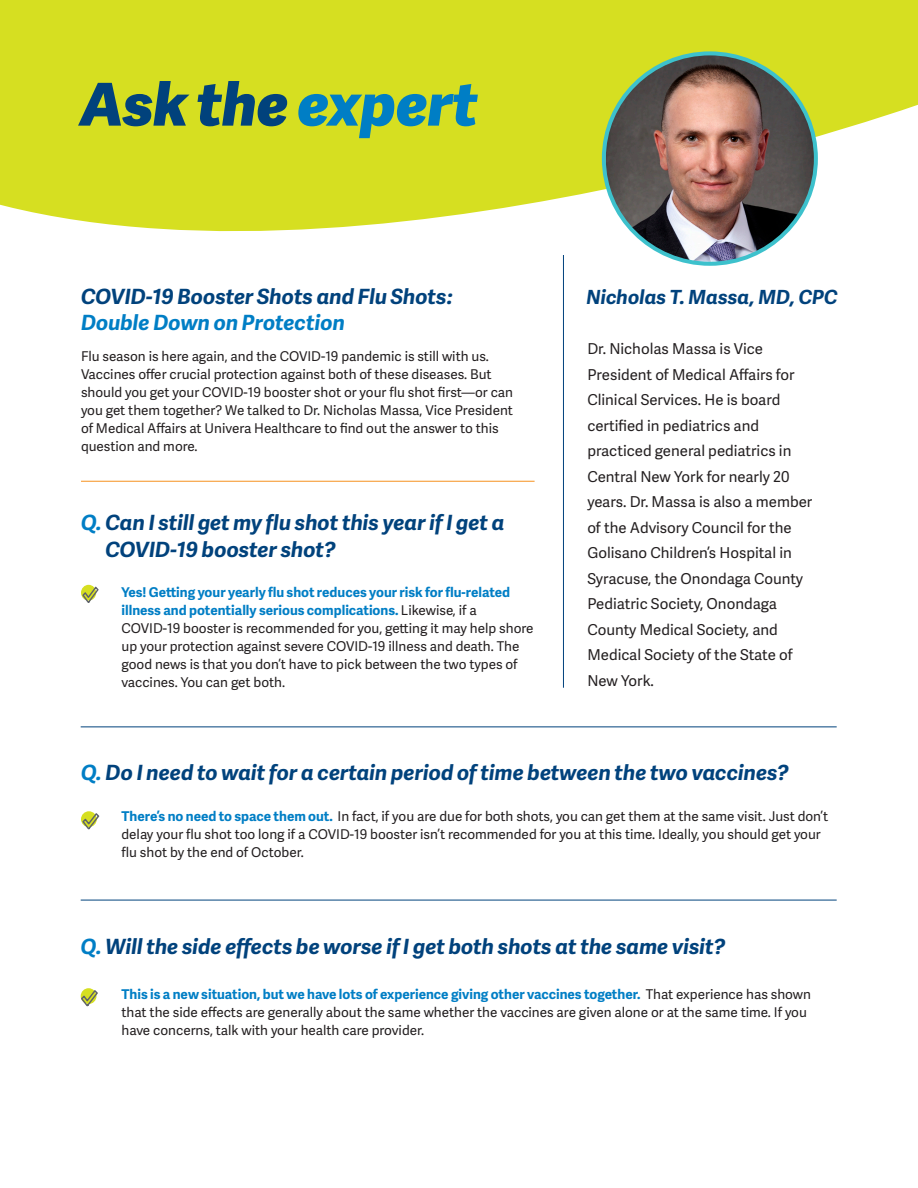
<style>
.page{position:relative;width:918px;height:1188px;background:#fff}
.page>*{position:absolute;margin:0;border:0;box-sizing:border-box;transform-origin:0 0}
.t1{font:italic 800 59.1px "Adelle Sans";color:#01427c}
.t2{font:italic 700 21px/27px "Adelle Sans";color:#01427c}
.t3{font:italic 700 21px "Adelle Sans";color:#007ec5}
.t4{font:italic 700 19.5px "Adelle Sans";color:#01427c}
.t5{font:15px/25.5px "Adelle Sans";color:#231f20}
.t6{font:13.5px/18px "Adelle Sans";color:#231f20}
.s1{color:#007ec5}
.s2{font-weight:700;color:#007ec5}
</style>
<div class="page">
<div style="left:81px;top:585px;width:15px;height:16px;background:#d6df21;border-radius:50%"></div>
<svg style="left:82px;top:587px;width:17px;height:16px"></svg>
<svg style="left:0;top:0;width:918px;height:266px;fill:#d6df21"></svg>
<hr style="left:81px;top:727px;width:756px;height:1px;background:#01427c">
<hr style="left:81px;top:900px;width:756px;height:1px;background:#01427c">
<hr style="left:81px;top:481px;width:454px;height:1px;background:#f6911e">
<img style="left:605px;top:53px;width:209px;height:211px">
<hr style="left:563px;top:255px;width:1px;height:433px;background:#01427c">
<svg style="left:81px;top:811px;width:16px;height:16px"></svg>
<svg style="left:82px;top:813px;width:17px;height:16px"></svg>
<svg style="left:81px;top:988px;width:15px;height:16px"></svg>
<svg style="left:81px;top:990px;width:17px;height:16px"></svg>
<h1 class="t1" style="left:81px;top:63px;width:399px">Ask the <span class="s1">expert</span></h1>
<h2 class="t2" style="left:81px;top:282px;width:374px">COVID-19 Booster Shots and Flu Shots:</h2>
<h2 class="t3" style="left:81px;top:308px;width:265px">Double Down on Protection</h2>
<p class="t6" style="left:81px;top:346px;width:433px">Flu season is here again, and the COVID-19 pandemic is still with us.<br>Vaccines offer crucial protection against both of these diseases. But should you get your COVID-19 booster shot or your flu shot first—or can you get them together? We talked to Dr. Nicholas Massa, Vice President of Medical Affairs at Univera Healthcare to find out the answer to this question and more.</p>
<h2 class="t2" style="left:105px;top:509px;width:401px;text-indent:-24px"><span class="s1">Q.</span> Can I still get my flu shot this year if I get a<br>COVID-19 booster shot?</h2>
<p class="t6" style="left:122px;top:583px;width:414px"><span class="s2">Yes! Getting your yearly flu shot reduces your risk for flu-related illness and potentially serious complications.</span> Likewise, if a COVID-19 booster is recommended for you, getting it may help shore up your protection against severe COVID-19 illness and death. The good news is that you don’t have to pick between the two types of vaccines. You can get both.</p>
<h3 class="t4" style="left:586px;top:283px;width:253px">Nicholas T. Massa, MD, CPC</h3>
<p class="t5" style="left:587px;top:336px;width:227px">Dr. Nicholas Massa is Vice<br>President of Medical Affairs for<br>Clinical Services. He is board certified in pediatrics and practiced general pediatrics in<br>Central New York for nearly 20 years. Dr. Massa is also a member of the Advisory Council for the<br>Golisano Children’s Hospital in<br>Syracuse, the Onondaga County<br>Pediatric Society, Onondaga<br>County Medical Society, and<br>Medical Society of the State of<br>New York.</p>
<h2 class="t2" style="left:81px;top:758px;width:709px"><span class="s1">Q.</span> Do I need to wait for a certain period of time between the two vaccines?</h2>
<p class="t6" style="left:121px;top:807px;width:708px"><span class="s2">There’s no need to space them out.</span> In fact, if you are due for both shots, you can get them at the same visit. Just don’t delay your flu shot too long if a COVID-19 booster isn’t recommended for you at this time. Ideally, you should get your flu shot by the end of October.</p>
<h2 class="t2" style="left:81px;top:933px;width:646px"><span class="s1">Q.</span> Will the side effects be worse if I get both shots at the same visit?</h2>
<p class="t6" style="left:122px;top:985px;width:691px"><span class="s2">This is a new situation, but we have lots of experience giving other vaccines together.</span> That experience has shown that the side effects are generally about the same whether the vaccines are given alone or at the same time. If you have concerns, talk with your health care provider.</p>
</div>
